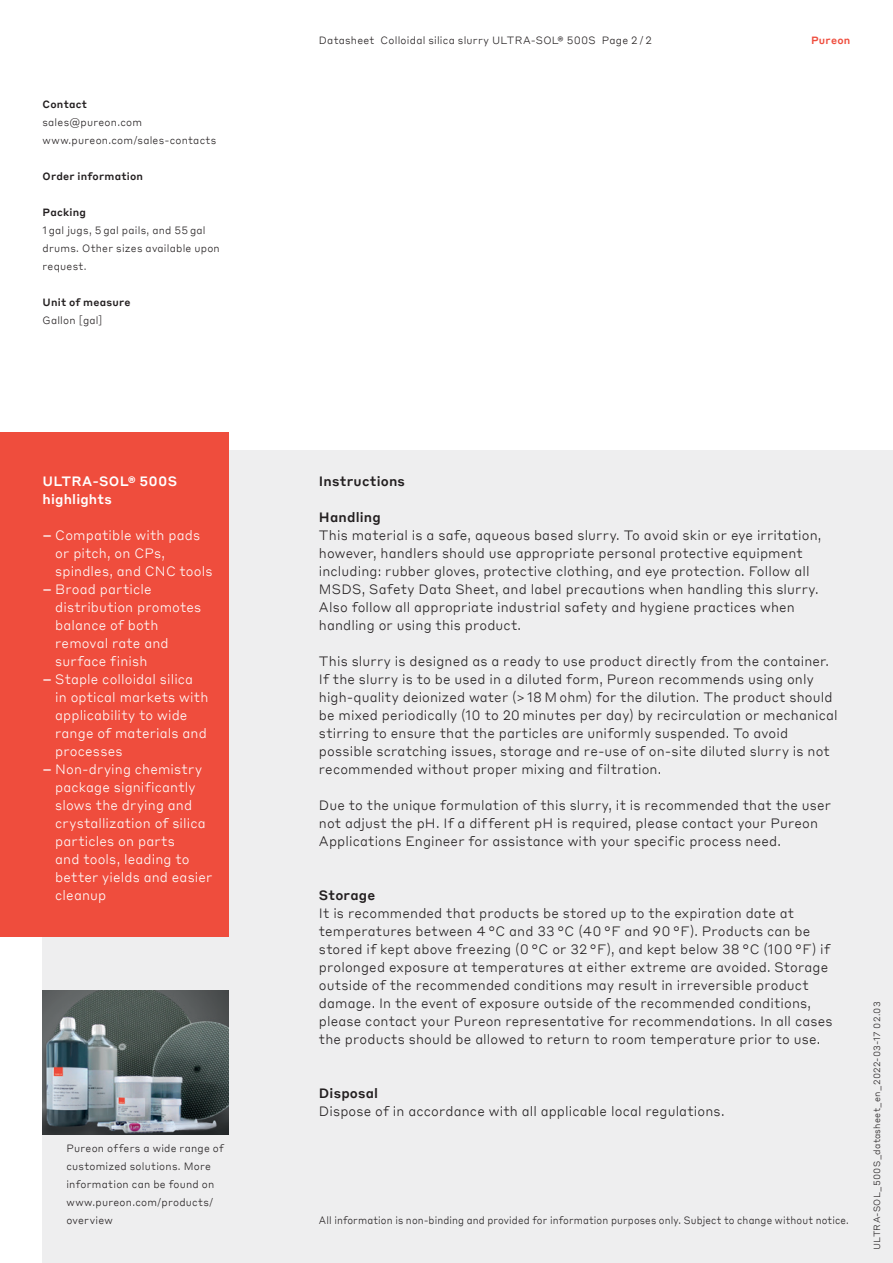
<style>
.page{position:relative;width:893px;height:1263px;background:#fff}
.page>*{position:absolute;margin:0;border:0;box-sizing:border-box;transform-origin:0 0}
._9_12_Text{font:300 13.5px/18px "Styrene BTT";letter-spacing:.01em;color:#231f20}
.t1{font:300 13.5px/18px "Styrene BTT";letter-spacing:.01em;color:#fff}
._9_12_Titel{font:500 13.5px "Styrene BTT";letter-spacing:.015em;color:#231f20}
._9_12_Titel-2{font:500 13.5px/18px "Styrene BTT";letter-spacing:.01em;color:#fff}
._7_10_Text{font:300 10.5px/18px "Styrene BTT";letter-spacing:.02em;color:#231f20}
._7_10_Text-2{font:300 10.5px "Styrene BTT";letter-spacing:.02em;color:#231f20;scale:.95 1}
._7_10_Titel{font:500 10.5px "Styrene BTT";letter-spacing:.02em;color:#231f20}
.t2{font:500 10.5px "Styrene BTT";letter-spacing:.02em;color:#ef4d3d}
._6_9_Text{font:300 9px "Styrene BTT";letter-spacing:.03em;color:#231f20}
.s1{font-weight:500}
</style>
<div class="page">
<div style="left:43px;top:450px;width:850px;height:813px;background:#eeeeef"></div>
<div style="left:0;top:432px;width:229px;height:504px;background:#ef4d3d"></div>
<img style="left:43px;top:990px;width:186px;height:144px">
<p class="_7_10_Titel" style="left:43px;top:95px;width:46px">Contact</p>
<p class="_7_10_Text" style="left:43px;top:112px;width:175px">sales@pureon.com www.pureon.com/sales-contacts</p>
<p class="_7_10_Titel" style="left:43px;top:167px;width:102px">Order information</p>
<p class="_7_10_Titel" style="left:43px;top:203px;width:45px">Packing</p>
<p class="_7_10_Text" style="left:43px;top:220px;width:179px">1 gal jugs, 5 gal pails, and 55 gal drums. Other sizes available upon request.</p>
<p class="_7_10_Titel" style="left:43px;top:293px;width:90px">Unit of measure</p>
<p class="_7_10_Text" style="left:43px;top:310px;width:61px">Gallon [gal]</p>
<p class="_9_12_Titel-2" style="left:43px;top:471px;width:136px">ULTRA-SOL® 500S highlights</p>
<p class="t1" style="left:55px;top:525px;width:159px;text-indent:-13px"><span class="s1">–</span> Compatible with pads or pitch, on CPs, spindles, and CNC tools</p>
<p class="t1" style="left:55px;top:579px;width:148px;text-indent:-13px"><span class="s1">–</span> Broad particle distribution promotes balance of both removal rate and surface finish</p>
<p class="t1" style="left:55px;top:669px;width:155px;text-indent:-13px"><span class="s1">–</span> Staple colloidal silica<br>in optical markets with applicability to wide range of materials and processes</p>
<p class="t1" style="left:55px;top:759px;width:159px;text-indent:-13px"><span class="s1">–</span> Non-drying chemistry package significantly slows the drying and crystallization of silica particles on parts<br>and tools, leading to better yields and easier cleanup</p>
<p class="_7_10_Text" style="left:66px;top:1138px;width:159px">Pureon offers a wide range of customized solutions. More information can be found on www.pureon.com/products/ overview</p>
<p class="_7_10_Text" style="left:319px;top:31px;width:334px">Datasheet Colloidal silica slurry ULTRA-SOL® 500S Page 2 / 2</p>
<p class="t2" style="left:811px;top:31px;width:41px">Pureon</p>
<p class="_9_12_Titel" style="left:319px;top:470px;width:88px">Instructions</p>
<p class="_9_12_Titel" style="left:319px;top:506px;width:63px">Handling</p>
<p class="_9_12_Text" style="left:319px;top:525px;width:504px">This material is a safe, aqueous based slurry. To avoid skin or eye irritation, however, handlers should use appropriate personal protective equipment including: rubber gloves, protective clothing, and eye protection. Follow all MSDS, Safety Data Sheet, and label precautions when handling this slurry.<br>Also follow all appropriate industrial safety and hygiene practices when handling or using this product.</p>
<p class="_9_12_Text" style="left:319px;top:651px;width:520px">This slurry is designed as a ready to use product directly from the container.<br>If the slurry is to be used in a diluted form, Pureon recommends using only high-quality deionized water (&gt; 18 M ohm) for the dilution. The product should be mixed periodically (10 to 20 minutes per day) by recirculation or mechanical stirring to ensure that the particles are uniformly suspended. To avoid possible scratching issues, storage and re-use of on-site diluted slurry is not recommended without proper mixing and filtration.</p>
<p class="_9_12_Text" style="left:319px;top:795px;width:514px">Due to the unique formulation of this slurry, it is recommended that the user not adjust the pH. If a different pH is required, please contact your Pureon<br>Applications Engineer for assistance with your specific process need.</p>
<p class="_9_12_Titel" style="left:319px;top:884px;width:58px">Storage</p>
<p class="_9_12_Text" style="left:319px;top:903px;width:515px">It is recommended that products be stored up to the expiration date at temperatures between 4 °C and 33 °C (40 °F and 90 °F). Products can be stored if kept above freezing (0 °C or 32 °F), and kept below 38 °C (100 °F) if prolonged exposure at temperatures at either extreme are avoided. Storage outside of the recommended conditions may result in irreversible product damage. In the event of exposure outside of the recommended conditions, please contact your Pureon representative for recommendations. In all cases the products should be allowed to return to room temperature prior to use.</p>
<p class="_9_12_Titel" style="left:319px;top:1082px;width:61px">Disposal</p>
<p class="_9_12_Text" style="left:319px;top:1101px;width:407px">Dispose of in accordance with all applicable local regulations.</p>
<p class="_7_10_Text-2" style="left:319px;top:1212px;width:559px">All information is non-binding and provided for information purposes only. Subject to change without notice.</p>
<p class="_6_9_Text" style="left:869px;top:1250px;width:250px;rotate:-90deg">ULTRA-SOL_500S_datasheet_en_2022-03-17 02.03</p>
</div>
